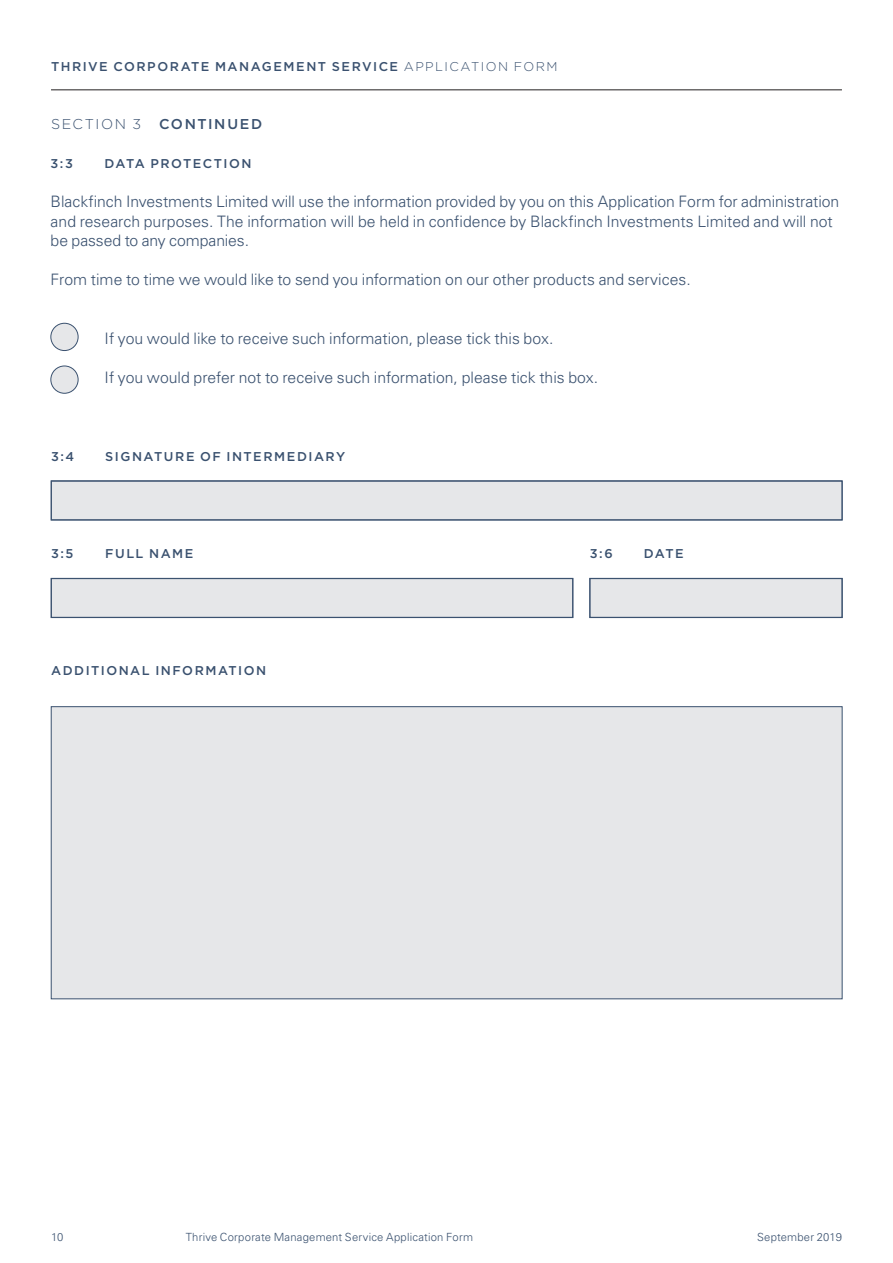
<style>
.page{position:relative;width:893px;height:1263px;background:#fff}
.page>*{position:absolute;margin:0;border:0;box-sizing:border-box;transform-origin:0 0}
.Univers{font:300 15.75px/19.5px "Univers";color:#3a516f}
.Gotham_9_5{font:500 14.25px "Gotham";letter-spacing:.115em;color:#3a516f}
.Gotham_9_5-2{font:300 14.25px "Gotham";letter-spacing:.115em;color:#3a516f}
.Gotham_8_5{font:500 12.75px "Gotham";letter-spacing:.115em;color:#3a516f}
.Univers_7_5{font:300 11.25px "Univers";letter-spacing:.02em;color:#3a516f}
.s1{font-weight:300}
</style>
<div class="page">
<hr style="left:51px;top:90px;width:791px;height:1px;background:#231f20">
<div style="left:51px;top:323px;width:27px;height:28px;background:#e6e7e9;border-radius:50%"></div>
<div style="left:51px;top:323px;width:27px;height:28px;border:1px solid #3a516f;border-radius:50%"></div>
<div style="left:51px;top:366px;width:27px;height:27px;background:#e6e7e9;border-radius:50%"></div>
<div style="left:51px;top:366px;width:27px;height:27px;border:1px solid #3a516f;border-radius:50%"></div>
<div style="left:53px;top:483px;width:787px;height:35px;background:#e6e7e9"></div>
<div style="left:51px;top:481px;width:791px;height:39px;border:1px solid #3a516f"></div>
<svg style="left:51px;top:578px;width:522px;height:40px"></svg>
<svg style="left:590px;top:578px;width:252px;height:40px"></svg>
<div style="left:51px;top:706px;width:791px;height:293px;background:#e6e7e9;border:1px solid #3a516f"></div>
<p class="Gotham_8_5" style="left:51px;top:58px;width:508px">THRIVE CORPORATE MANAGEMENT SERVICE <span class="s1">APPLICATION FORM</span></p>
<p class="Gotham_9_5-2" style="left:51px;top:116px;width:92px">SECTION 3</p>
<p class="Gotham_9_5" style="left:159px;top:115px;width:105px">CONTINUED</p>
<p class="Gotham_8_5" style="left:51px;top:155px;width:24px">3:3</p>
<p class="Gotham_8_5" style="left:105px;top:155px;width:148px">DATA PROTECTION</p>
<p class="Univers" style="left:51px;top:192px;width:790px">Blackfinch Investments Limited will use the information provided by you on this Application Form for administration and research purposes. The information will be held in confidence by Blackfinch Investments Limited and will not be passed to any companies.</p>
<p class="Univers" style="left:51px;top:270px;width:642px">From time to time we would like to send you information on our other products and services.</p>
<p class="Univers" style="left:105px;top:328px;width:450px">If you would like to receive such information, please tick this box.</p>
<p class="Univers" style="left:105px;top:367px;width:495px">If you would prefer not to receive such information, please tick this box.</p>
<p class="Gotham_8_5" style="left:51px;top:448px;width:24px">3:4</p>
<p class="Gotham_8_5" style="left:105px;top:448px;width:241px">SIGNATURE OF INTERMEDIARY</p>
<p class="Gotham_8_5" style="left:51px;top:545px;width:24px">3:5</p>
<p class="Gotham_8_5" style="left:105px;top:545px;width:90px">FULL NAME</p>
<p class="Gotham_8_5" style="left:590px;top:545px;width:24px">3:6</p>
<p class="Gotham_8_5" style="left:644px;top:545px;width:41px">DATE</p>
<p class="Gotham_8_5" style="left:51px;top:662px;width:216px">ADDITIONAL INFORMATION</p>
<p class="Univers_7_5" style="left:51px;top:1230px;width:14px">10</p>
<p class="Univers_7_5" style="left:186px;top:1230px;width:289px">Thrive Corporate Management Service Application Form</p>
<p class="Univers_7_5" style="left:757px;top:1230px;width:86px">September 2019</p>
</div>
